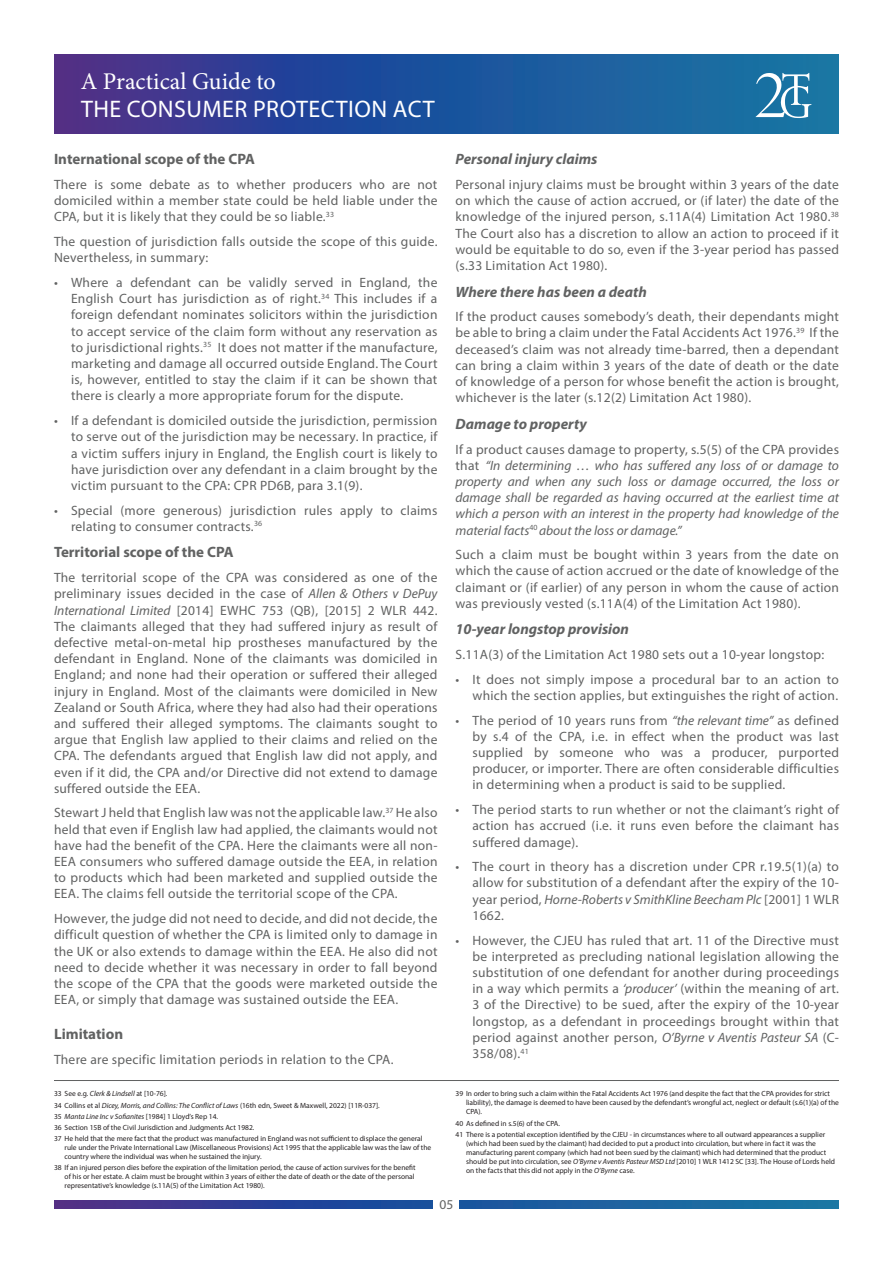
<style>
.page{position:relative;width:893px;height:1263px;background:#fff}
.page>*{position:absolute;margin:0;border:0;box-sizing:border-box;transform-origin:0 0}
.t1{font:24px "Myriad Pro";letter-spacing:.02em;color:#fff}
.t2{font:24px "Minion Pro";color:#fff}
.t3{font:italic 700 15px "Myriad Pro";color:#616262}
.t4{font:700 15px "Myriad Pro";color:#616262}
.t5{font:13.5px/16.2px "Myriad Pro";letter-spacing:.02em;color:#616262;text-align:justify}
.t6{font:italic 13.5px/16.2px "Myriad Pro";color:#616262;text-align:justify}
.t7{font:7.5px/9px "Myriad Pro";color:#231f20}
.s1{font-style:italic}
.s2{font-style:normal}
</style>
<div class="page">
<svg style="left:54px;top:1200px;width:785px;height:9px;background:#26529a"></svg>
<svg style="left:54px;top:54px;width:785px;height:80px;background:#265099"></svg>
<hr style="left:54px;top:1080px;width:785px;height:1px;background:#616262">
<svg style="left:755px;top:73px;width:56px;height:45px"></svg>
<div style="left:434px;top:1199px;width:25px;height:16px;background:#fff"></div>
<h1 class="t2" style="left:81px;top:65px;width:197px">A Practical Guide to</h1>
<h1 class="t1" style="left:81px;top:95px;width:355px">THE CONSUMER PROTECTION ACT</h1>
<p class="t4" style="left:54px;top:149px;width:203px">International scope of the CPA</p>
<p class="t5" style="left:54px;top:176px;width:385px">There is some debate as to whether producers who are not domiciled within a member state could be held liable under the CPA, but it is likely that they could be so liable.<sup>33</sup></p>
<p class="t5" style="left:54px;top:233px;width:385px">The question of jurisdiction falls outside the scope of this guide.<br>Nevertheless, in summary:</p>
<p class="t5" style="left:71px;top:274px;width:368px;text-indent:-17px">• Where a defendant can be validly served in England, the English Court has jurisdiction as of right.<sup>34</sup> This includes if a foreign defendant nominates solicitors within the jurisdiction to accept service of the claim form without any reservation as to jurisdictional rights.<sup>35</sup> It does not matter if the manufacture, marketing and damage all occurred outside England. The Court is, however, entitled to stay the claim if it can be shown that there is clearly a more appropriate forum for the dispute.</p>
<p class="t5" style="left:71px;top:412px;width:368px;text-indent:-17px">• If a defendant is domiciled outside the jurisdiction, permission to serve out of the jurisdiction may be necessary. In practice, if a victim suffers injury in England, the English court is likely to have jurisdiction over any defendant in a claim brought by the victim pursuant to the CPA: CPR PD6B, para 3.1(9).</p>
<p class="t5" style="left:71px;top:502px;width:368px;text-indent:-17px">• Special (more generous) jurisdiction rules apply to claims relating to consumer contracts.<sup>36</sup></p>
<p class="t4" style="left:54px;top:543px;width:181px">Territorial scope of the CPA</p>
<p class="t5" style="left:54px;top:569px;width:385px">The territorial scope of the CPA was considered as one of the preliminary issues decided in the case of <span class="s1">Allen &amp; Others v DePuy International Limited</span> [2014] EWHC 753 (QB), [2015] 2 WLR 442.<br>The claimants alleged that they had suffered injury as result of defective metal-on-metal hip prostheses manufactured by the defendant in England. None of the claimants was domiciled in England; and none had their operation or suffered their alleged injury in England. Most of the claimants were domiciled in New Zealand or South Africa, where they had also had their operations and suffered their alleged symptoms. The claimants sought to argue that English law applied to their claims and relied on the CPA. The defendants argued that English law did not apply, and even if it did, the CPA and/or Directive did not extend to damage suffered outside the EEA.</p>
<p class="t5" style="left:54px;top:805px;width:385px">Stewart J held that English law was not the applicable law.<sup>37</sup> He also held that even if English law had applied, the claimants would not have had the benefit of the CPA. Here the claimants were all non-EEA consumers who suffered damage outside the EEA, in relation to products which had been marketed and supplied outside the EEA. The claims fell outside the territorial scope of the CPA.</p>
<p class="t5" style="left:54px;top:910px;width:385px">However, the judge did not need to decide, and did not decide, the difficult question of whether the CPA is limited only to damage in the UK or also extends to damage within the EEA. He also did not need to decide whether it was necessary in order to fall beyond the scope of the CPA that the goods were marketed outside the EEA, or simply that damage was sustained outside the EEA.</p>
<p class="t4" style="left:54px;top:1024px;width:71px">Limitation</p>
<p class="t5" style="left:54px;top:1051px;width:341px">There are specific limitation periods in relation to the CPA.</p>
<p class="t7" style="left:54px;top:1088px;width:370px;line-height:11.1px">33 See e.g. <span class="s1">Clerk &amp; Lindsell</span> at [10-76].<br>34 Collins et al <span class="s1">Dicey, Morris, and Collins: The Conflict of Laws</span> (16th edn, Sweet &amp; Maxwell, 2022) [11R-037].<br>35 <span class="s1">Manta Line Inc v Sofianites</span> [1984] 1 Lloyd’s Rep 14.<br>36 Section 15B of the Civil Jurisdiction and Judgments Act 1982.<br>37 He held that the mere fact that the product was manufactured in England was not sufficient to displace the general</p>
<p class="t7" style="left:65px;top:1143px;width:368px">rule under the Private International Law (Miscellaneous Provisions) Act 1995 that the applicable law was the law of the country where the individual was when he sustained the injury.</p>
<p class="t7" style="left:65px;top:1163px;width:353px;text-indent:-11px">38 If an injured person dies before the expiration of the limitation period, the cause of action survives for the benefit of his or her estate. A claim must be brought within 3 years of either the date of death or the date of the personal representative’s knowledge (s.11A(5) of the Limitation Act 1980).</p>
<p class="t3" style="left:455px;top:150px;width:144px">Personal injury claims</p>
<p class="t5" style="left:455px;top:176px;width:385px">Personal injury claims must be brought within 3 years of the date on which the cause of action accrued, or (if later) the date of the knowledge of the injured person, s.11A(4) Limitation Act 1980.<sup>38<br></sup>The Court also has a discretion to allow an action to proceed if it would be equitable to do so, even if the 3-year period has passed (s.33 Limitation Act 1980).</p>
<p class="t3" style="left:455px;top:282px;width:193px">Where there has been a death</p>
<p class="t5" style="left:455px;top:308px;width:385px">If the product causes somebody’s death, their dependants might be able to bring a claim under the Fatal Accidents Act 1976.<sup>39</sup> If the deceased’s claim was not already time-barred, then a dependant can bring a claim within 3 years of the date of death or the date of knowledge of a person for whose benefit the action is brought, whichever is the later (s.12(2) Limitation Act 1980).</p>
<p class="t3" style="left:455px;top:414px;width:133px">Damage to property</p>
<p class="t6" style="left:455px;top:441px;width:385px"><span class="s2">If a product causes damage to property, s.5(5) of the CPA provides that</span> “In determining … who has suffered any loss of or damage to property and when any such loss or damage occurred, the loss or damage shall be regarded as having occurred at the earliest time at which a person with an interest in the property had knowledge of the material facts<sup>40</sup> about the loss or damage.”</p>
<p class="t5" style="left:455px;top:546px;width:385px">Such a claim must be bought within 3 years from the date on which the cause of action accrued or the date of knowledge of the claimant or (if earlier) of any person in whom the cause of action was previously vested (s.11A(4) of the Limitation Act 1980).</p>
<p class="t3" style="left:455px;top:619px;width:175px">10-year longstop provision</p>
<p class="t5" style="left:455px;top:646px;width:370px">S.11A(3) of the Limitation Act 1980 sets out a 10-year longstop:</p>
<p class="t5" style="left:455px;top:671px;width:385px;text-align:right">• It does not simply impose a procedural bar to an action to which the section applies, but extinguishes the right of action.</p>
<p class="t5" style="left:472px;top:712px;width:368px;text-indent:-17px">• The period of 10 years runs from <span class="s1">“the relevant time”</span> as defined by s.4 of the CPA, i.e. in effect when the product was last supplied by someone who was a producer, purported producer, or importer. There are often considerable difficulties in determining when a product is said to be supplied.</p>
<p class="t5" style="left:472px;top:801px;width:368px;text-indent:-17px">• The period starts to run whether or not the claimant’s right of action has accrued (i.e. it runs even before the claimant has suffered damage).</p>
<p class="t5" style="left:472px;top:858px;width:368px;text-indent:-17px">• The court in theory has a discretion under CPR r.19.5(1)(a) to allow for substitution of a defendant after the expiry of the 10- year period, <span class="s1">Horne-Roberts v SmithKline Beecham Plc</span> [2001] 1 WLR 1662.</p>
<p class="t5" style="left:472px;top:932px;width:368px;text-indent:-17px">• However, the CJEU has ruled that art. 11 of the Directive must be interpreted as precluding national legislation allowing the substitution of one defendant for another during proceedings in a way which permits a <span class="s1">‘producer’</span> (within the meaning of art.<br>3 of the Directive) to be sued, after the expiry of the 10-year longstop, as a defendant in proceedings brought within that period against another person, <span class="s1">O’Byrne v Aventis Pasteur SA</span> (C-358/08).<sup>41</sup></p>
<p class="t7" style="left:466px;top:1089px;width:374px;text-indent:-11px">39 In order to bring such a claim within the Fatal Accidents Act 1976 (and despite the fact that the CPA provides for strict liability), the damage is deemed to have been caused by the defendant’s wrongful act, neglect or default (s.6(1)(a) of the<br>CPA).</p>
<p class="t7" style="left:455px;top:1117px;width:371px;line-height:11.1px">40 As defined in s.5(6) of the CPA.<br>41 There is a potential exception identified by the CJEU - in circumstances where to all outward appearances a supplier</p>
<p class="t7" style="left:466px;top:1138px;width:370px">(which had been sued by the claimant) had decided to put a product into circulation, but where in fact it was the manufacturing parent company (which had not been sued by the claimant) which had determined that the product should be put into circulation, see <span class="s1">O’Byrne v Aventis Pasteur MSD Ltd</span> [2010] 1 WLR 1412 SC [33]. The House of Lords held on the facts that this did not apply in the <span class="s1">O’Byrne</span> case.</p>
<p class="t5" style="left:439px;top:1196px;width:16px">05</p>
</div>
